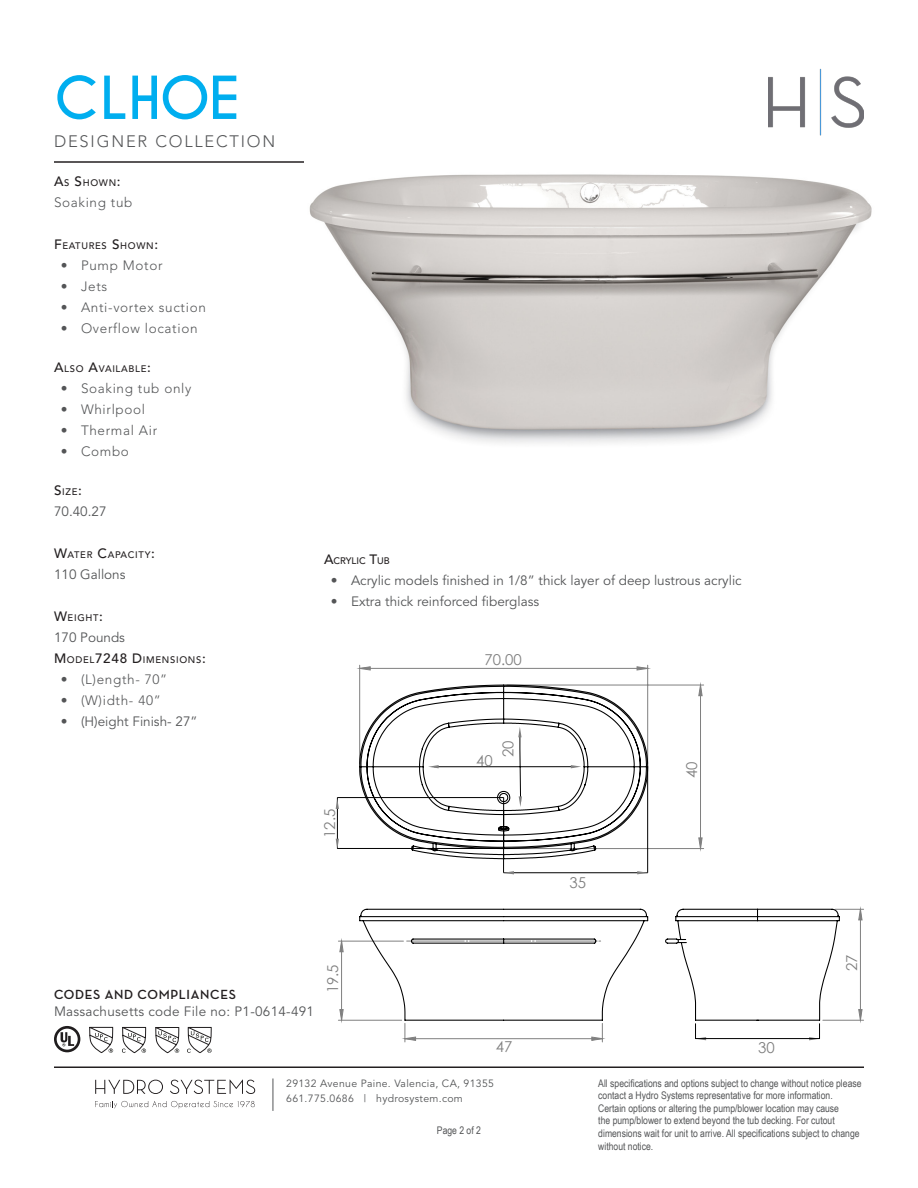
<style>
.page{position:relative;width:918px;height:1188px;background:#fff}
.page>*{position:absolute;margin:0;border:0;box-sizing:border-box;transform-origin:0 0}
.t1{font:700 55.5px "Caviar Dreams";letter-spacing:-.01em;color:#00aeef}
.t2{font:300 16.5px "Avenir";letter-spacing:.11em;color:#545557}
.t3{font:15px "Century Gothic";color:#808080}
.t4{font:13.5px "Avenir";color:#545557}
.t5{font:300 13.5px "Avenir";letter-spacing:.05em;color:#545557}
.t6{font:13.5px "Avenir";letter-spacing:.02em;color:#545557}
.t7{font:700 13.5px "Neutra Disp";letter-spacing:.05em;color:#231f20}
.t8{font:10.5px/12.6px "Arial Narrow";color:#545557}
.t9{font:10.5px "Avenir";letter-spacing:.03em;color:#545557}
.t10{font:500 9.45px "Avenir";letter-spacing:.07em;color:#231f20}
.s1{font-size:13.5px}
</style>
<div class="page">
<hr style="left:54px;top:161px;width:810px;height:2px;background:#231f20">
<hr style="left:54px;top:1066px;width:810px;height:2px;background:#231f20">
<svg style="left:95px;top:1101px;width:160px;height:7px"></svg>
<svg style="left:95px;top:1080px;width:68px;height:14px"></svg>
<svg style="left:170px;top:1080px;width:85px;height:14px"></svg>
<hr style="left:273px;top:1078px;width:1px;height:33px;background:#545557">
<img style="left:769px;top:68px;width:95px;height:68px">
<img style="left:305px;top:161px;width:567px;height:282px">
<svg style="left:187px;top:1027px;width:25px;height:26px"></svg>
<svg style="left:155px;top:1027px;width:24px;height:26px"></svg>
<svg style="left:89px;top:1027px;width:24px;height:26px"></svg>
<svg style="left:122px;top:1027px;width:24px;height:26px"></svg>
<div style="left:54px;top:1026px;width:26px;height:26px;border:3px solid #201d1e;border-radius:50%"></div>
<svg style="left:61px;top:1032px;width:13px;height:14px"></svg>
<hr style="left:823px;top:1020px;width:41px;height:1px;background:#808080">
<hr style="left:338px;top:941px;width:65px;height:1px;background:#808080">
<hr style="left:338px;top:1020px;width:64px;height:1px;background:#808080">
<hr style="left:647px;top:665px;width:1px;height:99px;background:#808080">
<hr style="left:359px;top:665px;width:1px;height:99px;background:#808080">
<svg style="left:340px;top:909px;width:522px;height:111px"></svg>
<svg style="left:360px;top:667px;width:288px;height:3px"></svg>
<svg style="left:359px;top:684px;width:481px;height:337px"></svg>
<svg style="left:433px;top:733px;width:387px;height:306px"></svg>
<hr style="left:337px;top:797px;width:167px;height:1px;background:#000">
<hr style="left:337px;top:848px;width:167px;height:1px;background:#000">
<hr style="left:337px;top:798px;width:1px;height:50px;background:#000">
<svg style="left:571px;top:765px;width:10px;height:3px"></svg>
<svg style="left:428px;top:765px;width:11px;height:3px"></svg>
<svg style="left:518px;top:727px;width:4px;height:10px"></svg>
<svg style="left:519px;top:796px;width:3px;height:11px"></svg>
<svg style="left:336px;top:839px;width:3px;height:10px"></svg>
<svg style="left:336px;top:798px;width:3px;height:11px"></svg>
<p class="t1" style="left:54px;top:65px;width:187px">CLHOE</p>
<p class="t2" style="left:54px;top:131px;width:223px">DESIGNER COLLECTION</p>
<p class="t10" style="left:54px;top:177px;width:68px"><span class="s1">A</span>S <span class="s1">S</span>HOWN<span class="s1">:</span></p>
<p class="t5" style="left:54px;top:194px;width:80px">Soaking tub</p>
<p class="t10" style="left:54px;top:240px;width:106px"><span class="s1">F</span>EATURES <span class="s1">S</span>HOWN<span class="s1">:</span></p>
<p class="t5" style="left:61px;top:257px;width:103px">• Pump Motor</p>
<p class="t5" style="left:61px;top:278px;width:48px">• Jets</p>
<p class="t5" style="left:61px;top:299px;width:147px">• Anti-vortex suction</p>
<p class="t5" style="left:61px;top:320px;width:138px">• Overflow location</p>
<p class="t10" style="left:54px;top:363px;width:98px"><span class="s1">A</span>LSO <span class="s1">A</span>VAI LABLE<span class="s1">:</span></p>
<p class="t5" style="left:61px;top:380px;width:132px">• Soaking tub only</p>
<p class="t5" style="left:61px;top:401px;width:86px">• Whirlpool</p>
<p class="t5" style="left:61px;top:422px;width:98px">• Thermal Air</p>
<p class="t5" style="left:61px;top:443px;width:70px">• Combo</p>
<p class="t10" style="left:54px;top:486px;width:29px"><span class="s1">S</span>IZE<span class="s1">:</span></p>
<p class="t4" style="left:54px;top:503px;width:54px">70.40.27</p>
<p class="t10" style="left:54px;top:549px;width:61px"><span class="s1">W</span>ATER <span class="s1">C</span>APACI</p>
<p class="t10" style="left:139px;top:549px;width:18px">TY<span class="s1">:</span></p>
<p class="t4" style="left:54px;top:566px;width:73px">110 Gallons</p>
<p class="t10" style="left:54px;top:612px;width:50px"><span class="s1">W</span>EIGHT<span class="s1">:</span></p>
<p class="t4" style="left:54px;top:629px;width:73px">170 Pounds</p>
<p class="t10" style="left:54px;top:654px;width:123px"><span class="s1">M</span> ODEL<span class="s1">7248 D</span>I MENSIO</p>
<p class="t10" style="left:188px;top:654px;width:19px">NS<span class="s1">:</span></p>
<p class="t5" style="left:61px;top:671px;width:108px">• (L)ength- 70”</p>
<p class="t5" style="left:61px;top:692px;width:101px">• (W)idth- 40”</p>
<p class="t4" style="left:61px;top:713px;width:138px">• (H)eight Finish- 27”</p>
<p class="t10" style="left:324px;top:555px;width:67px"><span class="s1">A</span>CRYLIC <span class="s1">T</span>UB</p>
<p class="t4" style="left:331px;top:573px;width:413px">• Acrylic models finished in 1/8” thick layer of deep lustrous acrylic</p>
<p class="t4" style="left:331px;top:594px;width:210px">• Extra thick reinforced fiberglass</p>
<h3 class="t3" style="left:320px;top:838px;width:31px;rotate:-90deg">12.5</h3>
<h3 class="t3" style="left:484px;top:650px;width:39px">70.00</h3>
<h3 class="t3" style="left:476px;top:751px;width:18px">40</h3>
<h3 class="t3" style="left:499px;top:757px;width:18px;rotate:-90deg">20</h3>
<h3 class="t3" style="left:569px;top:873px;width:18px">35</h3>
<h3 class="t3" style="left:683px;top:778px;width:18px;rotate:-90deg">40</h3>
<p class="t7" style="left:54px;top:987px;width:183px">CODES AND COMPLIANCES</p>
<p class="t6" style="left:54px;top:1003px;width:262px">Massachusetts code File no: P1-0614-491</p>
<h3 class="t3" style="left:324px;top:993px;width:31px;rotate:-90deg">19.5</h3>
<h3 class="t3" style="left:496px;top:1037px;width:18px">47</h3>
<h3 class="t3" style="left:758px;top:1038px;width:18px">30</h3>
<h3 class="t3" style="left:843px;top:971px;width:18px;rotate:-90deg">27</h3>
<p class="t9" style="left:286px;top:1077px;width:209px">29132 Avenue Paine. Valencia, CA, 91355</p>
<p class="t9" style="left:286px;top:1092px;width:178px">661.775.0686 | hydrosystem.com</p>
<p class="t8" style="left:437px;top:1124px;width:46px">Page 2 of 2</p>
<p class="t8" style="left:598px;top:1076px;width:265px">All specifications and options subject to change without notice please contact a Hydro Systems representative for more information.</p>
<p class="t8" style="left:598px;top:1101px;width:263px">Certain options or altering the pump/blower location may cause<br>the pump/blower to extend beyond the tub decking. For cutout dimensions wait for unit to arrive. All specifications subject to change without notice.</p>
</div>
